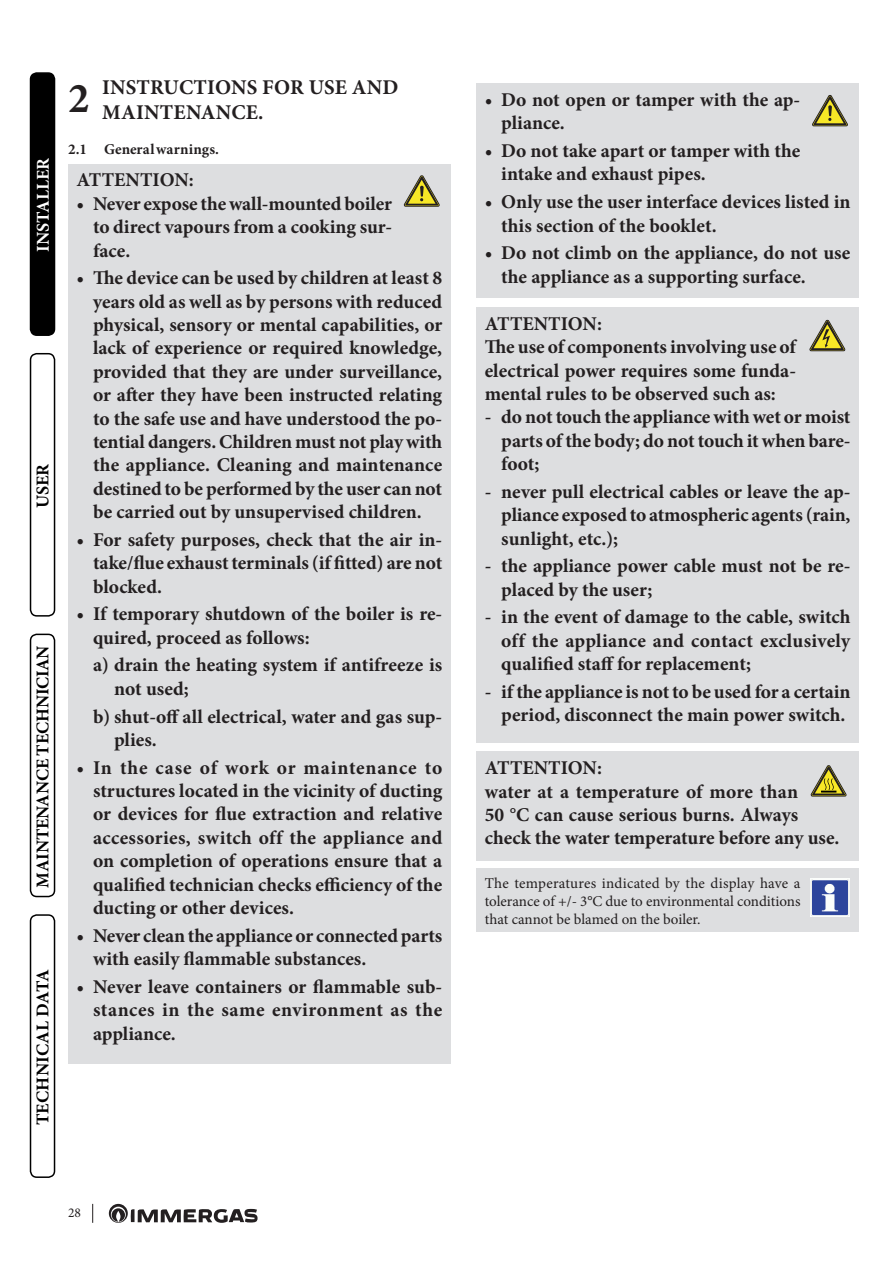
<style>
.page{position:relative;width:893px;height:1263px;background:#fff}
.page>*{position:absolute;margin:0;border:0;box-sizing:border-box;transform-origin:0 0}
.Titolo{font:700 21px/25.2px "Minion Pro";letter-spacing:.01em;color:#231f20}
.Testo1-ATTENZIONE{font:700 19.5px/23.4px "Minion Pro";color:#231f20;text-align:justify}
.Testo-ATTENZIONE{font:700 19.5px/23.4px "Minion Pro";color:#231f20;text-align:justify}
.Testo2-ATTENZIONE{font:700 19.5px/23.4px "Minion Pro";color:#231f20}
.t1{font:700 18px "Minion Pro";letter-spacing:-.01em;color:#000}
.t2{font:700 18px "Minion Pro";letter-spacing:.01em;color:#000}
.t3{font:700 18px "Minion Pro";color:#fff}
.Testo{font:15px/18px "Minion Pro";color:#231f20;text-align:justify}
.Sottotitolo{font:700 15px "Minion Pro";letter-spacing:.015em;color:#231f20}
.t4{font:13.5px "Minion Pro";color:#231f20}
.s1{font-size:42.75px}
</style>
<div class="page">
<svg style="left:109px;top:1204px;width:149px;height:19px"></svg>
<svg style="left:92px;top:1204px;width:1px;height:19px"></svg>
<div style="left:31px;top:73px;width:24px;height:262px;background:#000;border-radius:6px"></div>
<div style="left:30px;top:72px;width:25px;height:264px;border:2px solid #000;border-radius:6px"></div>
<div style="left:30px;top:353px;width:25px;height:264px;border:2px solid #000;border-radius:6px"></div>
<div style="left:30px;top:634px;width:25px;height:263px;border:2px solid #000;border-radius:6px"></div>
<div style="left:30px;top:914px;width:25px;height:264px;border:2px solid #000;border-radius:6px"></div>
<div style="left:68px;top:164px;width:383px;height:899px;background:#dddee0"></div>
<svg style="left:404px;top:176px;width:35px;height:30px"></svg>
<div style="left:476px;top:83px;width:383px;height:215px;background:#dddee0"></div>
<svg style="left:812px;top:95px;width:36px;height:31px"></svg>
<div style="left:476px;top:307px;width:383px;height:435px;background:#dddee0"></div>
<svg style="left:810px;top:320px;width:35px;height:31px"></svg>
<div style="left:476px;top:751px;width:383px;height:110px;background:#dddee0"></div>
<svg style="left:811px;top:765px;width:35px;height:31px"></svg>
<div style="left:476px;top:868px;width:383px;height:64px;background:#dddee0"></div>
<img style="left:810px;top:878px;width:39px;height:39px">
<p class="t3" style="left:30px;top:252px;width:95px;rotate:-90deg">INSTALLER</p>
<p class="t1" style="left:30px;top:508px;width:46px;rotate:-90deg">USER</p>
<p class="t1" style="left:30px;top:888px;width:243px;rotate:-90deg">MAINTENANCE TECHNICIAN</p>
<p class="t2" style="left:30px;top:1125px;width:157px;rotate:-90deg">TECHNICAL DATA</p>
<p class="Titolo" style="left:102px;top:74px;width:298px;text-indent:-34px"><span class="s1">2</span> INSTRUCTIONS FOR USE AND<br>MAINTENANCE.</p>
<p class="Sottotitolo" style="left:68px;top:139px;width:153px">2.1 General warnings.</p>
<p class="Testo-ATTENZIONE" style="left:77px;top:168px;width:119px">ATTENTION:</p>
<p class="Testo1-ATTENZIONE" style="left:93px;top:192px;width:301px;text-indent:-16px">• Never expose the wall-mounted boiler to direct vapours from a cooking sur&shy;face.</p>
<p class="Testo1-ATTENZIONE" style="left:93px;top:266px;width:351px;text-indent:-16px">• The device can be used by children at least 8 years old as well as by persons with reduced physical, sensory or mental capabilities, or lack of experience or required knowledge, provided that they are under surveillance, or after they have been instructed relating to the safe use and have understood the po&shy;tential dangers. Children must not play with the appliance. Cleaning and maintenance destined to be performed by the user can not be carried out by unsupervised children.</p>
<p class="Testo1-ATTENZIONE" style="left:93px;top:528px;width:351px;text-indent:-16px">• For safety purposes, check that the air in&shy;take/flue exhaust terminals (if fitted) are not blocked.</p>
<p class="Testo1-ATTENZIONE" style="left:93px;top:602px;width:351px;text-indent:-16px">• If temporary shutdown of the boiler is re&shy;quired, proceed as follows:</p>
<p class="Testo2-ATTENZIONE" style="left:114px;top:653px;width:330px;text-indent:-21px">a) drain the heating system if antifreeze is not used;</p>
<p class="Testo2-ATTENZIONE" style="left:114px;top:704px;width:330px;text-indent:-21px">b) shut-off all electrical, water and gas sup&shy;plies.</p>
<p class="Testo1-ATTENZIONE" style="left:93px;top:755px;width:351px;text-indent:-16px">• In the case of work or maintenance to structures located in the vicinity of ducting or devices for flue extraction and relative accessories, switch off the appliance and on completion of operations ensure that a qualified technician checks efficiency of the ducting or other devices.</p>
<p class="Testo1-ATTENZIONE" style="left:93px;top:923px;width:351px;text-indent:-16px">• Never clean the appliance or connected parts with easily flammable substances.</p>
<p class="Testo1-ATTENZIONE" style="left:93px;top:974px;width:351px;text-indent:-16px">• Never leave containers or flammable sub&shy;stances in the same environment as the appliance.</p>
<p class="t4" style="left:68px;top:1204px;width:14px">28</p>
<p class="Testo1-ATTENZIONE" style="left:501px;top:88px;width:300px;text-indent:-16px">• Do not open or tamper with the ap&shy;pliance.</p>
<p class="Testo1-ATTENZIONE" style="left:501px;top:139px;width:300px;text-indent:-16px">• Do not take apart or tamper with the intake and exhaust pipes.</p>
<p class="Testo1-ATTENZIONE" style="left:501px;top:190px;width:351px;text-indent:-16px">• Only use the user interface devices listed in this section of the booklet.</p>
<p class="Testo1-ATTENZIONE" style="left:501px;top:241px;width:351px;text-indent:-16px">• Do not climb on the appliance, do not use the appliance as a supporting surface.</p>
<p class="Testo-ATTENZIONE" style="left:485px;top:312px;width:119px">ATTENTION:</p>
<p class="Testo-ATTENZIONE" style="left:485px;top:335px;width:313px">The use of components involving use of electrical power requires some funda&shy;mental rules to be observed such as:</p>
<p class="Testo1-ATTENZIONE" style="left:501px;top:405px;width:351px;text-indent:-16px">- do not touch the appliance with wet or moist parts of the body; do not touch it when bare&shy;foot;</p>
<p class="Testo1-ATTENZIONE" style="left:501px;top:480px;width:351px;text-indent:-16px">- never pull electrical cables or leave the ap&shy;pliance exposed to atmospheric agents (rain, sunlight, etc.);</p>
<p class="Testo1-ATTENZIONE" style="left:501px;top:554px;width:351px;text-indent:-16px">- the appliance power cable must not be re&shy;placed by the user;</p>
<p class="Testo1-ATTENZIONE" style="left:501px;top:605px;width:351px;text-indent:-16px">- in the event of damage to the cable, switch off the appliance and contact exclusively qualified staff for replacement;</p>
<p class="Testo1-ATTENZIONE" style="left:485px;top:680px;width:367px;text-align:center">- if the appliance is not to be used for a certain period, disconnect the main power switch.</p>
<p class="Testo-ATTENZIONE" style="left:485px;top:756px;width:119px">ATTENTION:</p>
<p class="Testo-ATTENZIONE" style="left:485px;top:779px;width:356px;text-align:left">water at a temperature of more than<br>50 °C can cause serious burns. Always check the water temperature before any use.</p>
<p class="Testo" style="left:485px;top:874px;width:317px">The temperatures indicated by the display have a tolerance of +/- 3°C due to environmental conditions that cannot be blamed on the boiler.</p>
</div>
